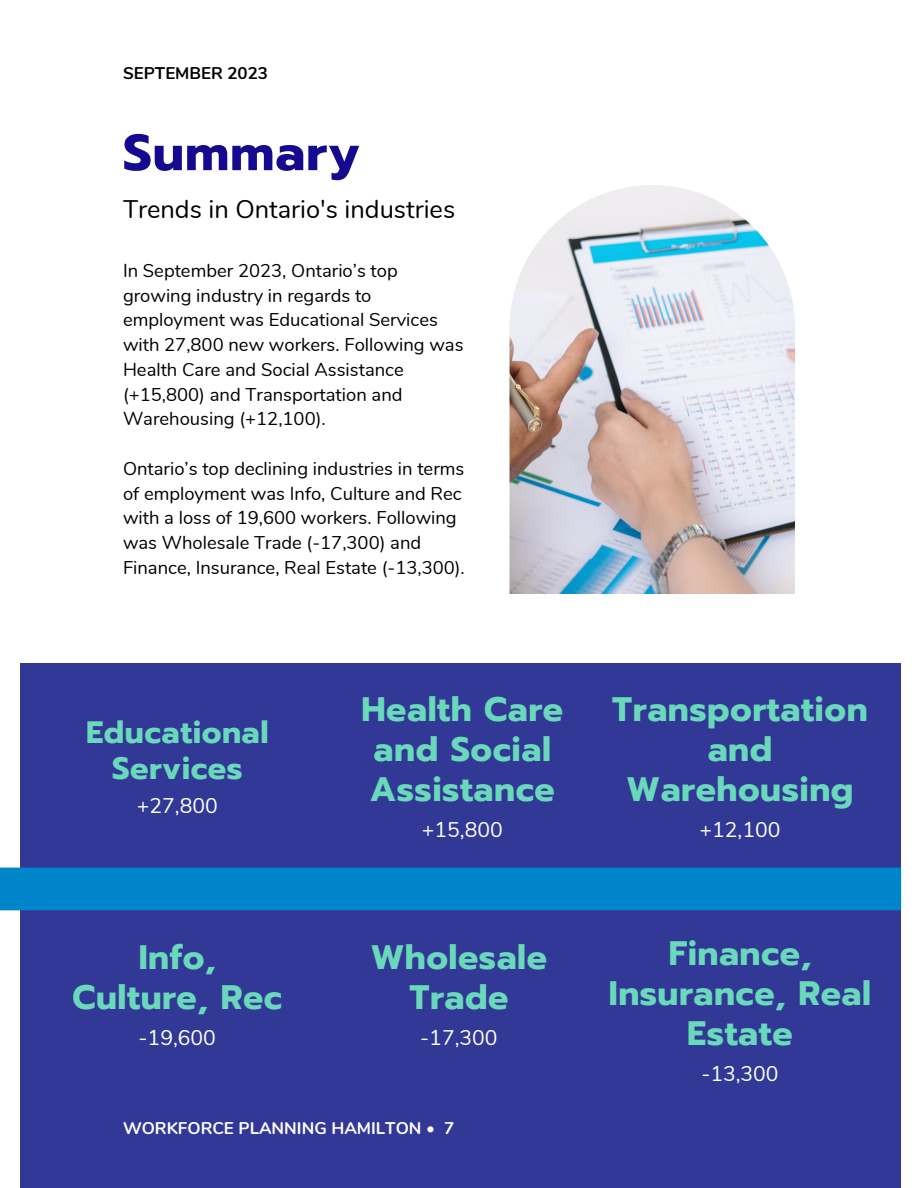
<style>
.page{position:relative;width:918px;height:1188px;background:#fff}
.page>*{position:absolute;margin:0;border:0;box-sizing:border-box;transform-origin:0 0}
.t1{font:700 50.85px "Prompt";letter-spacing:.015em;color:#14098f}
.t2{font:700 33.9px/40.2px "Prompt";letter-spacing:.015em;color:#6ad8ba;text-align:center}
.t3{font:700 30.9px/36px "Prompt";letter-spacing:.015em;color:#6ad8ba;text-align:center}
.t4{font:25.35px "Nunito";color:#000}
.t5{font:21.15px "Nunito";color:#fff}
.t6{font:18.45px/24.8px "Nunito";color:#000}
.t7{font:700 16.95px "Nunito";color:#fff}
.t8{font:700 16.95px "Nunito";color:#000}
</style>
<div class="page">
<div style="left:20px;top:663px;width:880px;height:525px;background:#313896"></div>
<div style="left:0;top:868px;width:901px;height:42px;background:#0085ca"></div>
<img style="left:510px;top:185px;width:285px;height:409px">
<p class="t8" style="left:123px;top:62px;width:147px">SEPTEMBER 2023</p>
<p class="t1" style="left:123px;top:115px;width:238px">Summary</p>
<p class="t4" style="left:123px;top:193px;width:334px">Trends in Ontario's industries</p>
<p class="t6" style="left:123px;top:258px;width:342px">In September 2023, Ontario’s top growing industry in regards to employment was Educational Services with 27,800 new workers. Following was Health Care and Social Assistance (+15,800) and Transportation and Warehousing (+12,100).</p>
<p class="t6" style="left:123px;top:456px;width:343px">Ontario’s top declining industries in terms of employment was Info, Culture and Rec with a loss of 19,600 workers. Following was Wholesale Trade (-17,300) and Finance, Insurance, Real Estate (-13,300).</p>
<p class="t3" style="left:86px;top:714px;width:184px">Educational<br>Services</p>
<p class="t5" style="left:137px;top:791px;width:83px">+27,800</p>
<p class="t2" style="left:73px;top:938px;width:211px">Info,<br>Culture, Rec</p>
<p class="t2" style="left:361px;top:689px;width:203px;text-align:left">Health Care and Social<br>Assistance</p>
<p class="t5" style="left:422px;top:816px;width:83px">+15,800</p>
<p class="t2" style="left:371px;top:938px;width:178px">Wholesale<br>Trade</p>
<p class="t2" style="left:612px;top:689px;width:257px">Transportation and<br>Warehousing</p>
<p class="t5" style="left:700px;top:816px;width:83px">+12,100</p>
<p class="t2" style="left:609px;top:933px;width:264px">Finance,<br>Insurance, Real</p>
<p class="t5" style="left:139px;top:1024px;width:79px">-19,600</p>
<p class="t5" style="left:420px;top:1024px;width:79px">-17,300</p>
<p class="t2" style="left:687px;top:1014px;width:107px">Estate</p>
<p class="t5" style="left:701px;top:1059px;width:79px">-13,300</p>
<p class="t7" style="left:123px;top:1117px;width:333px">WORKFORCE PLANNING HAMILTON • 7</p>
</div>
